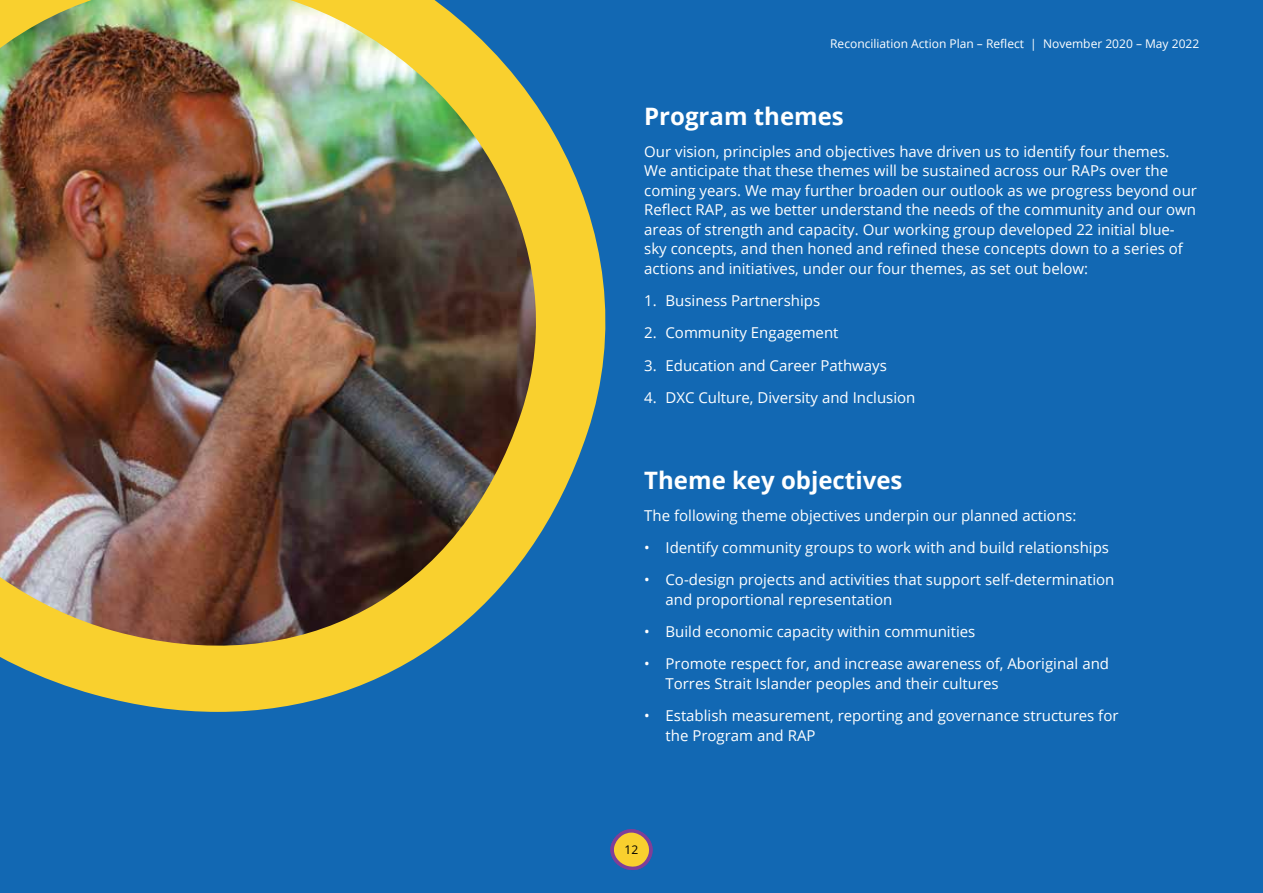
<style>
.page{position:relative;width:1263px;height:893px;background:#1268b3}
.page>*{position:absolute;margin:0;border:0;box-sizing:border-box;transform-origin:0 0}
.t1{font:700 24px "Open Sans";color:#fff}
.t2{font:15px/19.5px "Open Sans";color:#fff}
.t3{font:12px "Open Sans";color:#fff}
.t4{font:12px "Open Sans";color:#000}
</style>
<div class="page">
<img style="left:0;top:0;width:606px;height:712px">
<svg style="left:610px;top:829px;width:43px;height:41px"></svg>
<p class="t3" style="left:830px;top:35px;width:370px">Reconciliation Action Plan – Reflect | November 2020 – May 2022</p>
<h1 class="t1" style="left:644px;top:99px;width:201px">Program themes</h1>
<p class="t2" style="left:644px;top:141px;width:554px">Our vision, principles and objectives have driven us to identify four themes.<br>We anticipate that these themes will be sustained across our RAPs over the coming years. We may further broaden our outlook as we progress beyond our Reflect RAP, as we better understand the needs of the community and our own areas of strength and capacity. Our working group developed 22 initial blue&shy;sky concepts, and then honed and refined these concepts down to a series of actions and initiatives, under our four themes, as set out below:</p>
<p class="t2" style="left:644px;top:291px;width:178px">1. Business Partnerships</p>
<p class="t2" style="left:644px;top:323px;width:196px">2. Community Engagement</p>
<p class="t2" style="left:644px;top:355px;width:244px">3. Education and Career Pathways</p>
<p class="t2" style="left:644px;top:387px;width:273px">4. DXC Culture, Diversity and Inclusion</p>
<h1 class="t1" style="left:644px;top:463px;width:260px">Theme key objectives</h1>
<p class="t2" style="left:644px;top:505px;width:434px">The following theme objectives underpin our planned actions:</p>
<p class="t2" style="left:644px;top:538px;width:466px">• Identify community groups to work with and build relationships</p>
<p class="t2" style="left:665px;top:570px;width:450px;text-indent:-21px">• Co-design projects and activities that support self-determination and proportional representation</p>
<p class="t2" style="left:644px;top:622px;width:333px">• Build economic capacity within communities</p>
<p class="t2" style="left:665px;top:654px;width:445px;text-indent:-21px">• Promote respect for, and increase awareness of, Aboriginal and<br>Torres Strait Islander peoples and their cultures</p>
<p class="t2" style="left:665px;top:706px;width:455px;text-indent:-21px">• Establish measurement, reporting and governance structures for the Program and RAP</p>
<p class="t4" style="left:625px;top:842px;width:15px">12</p>
</div>
